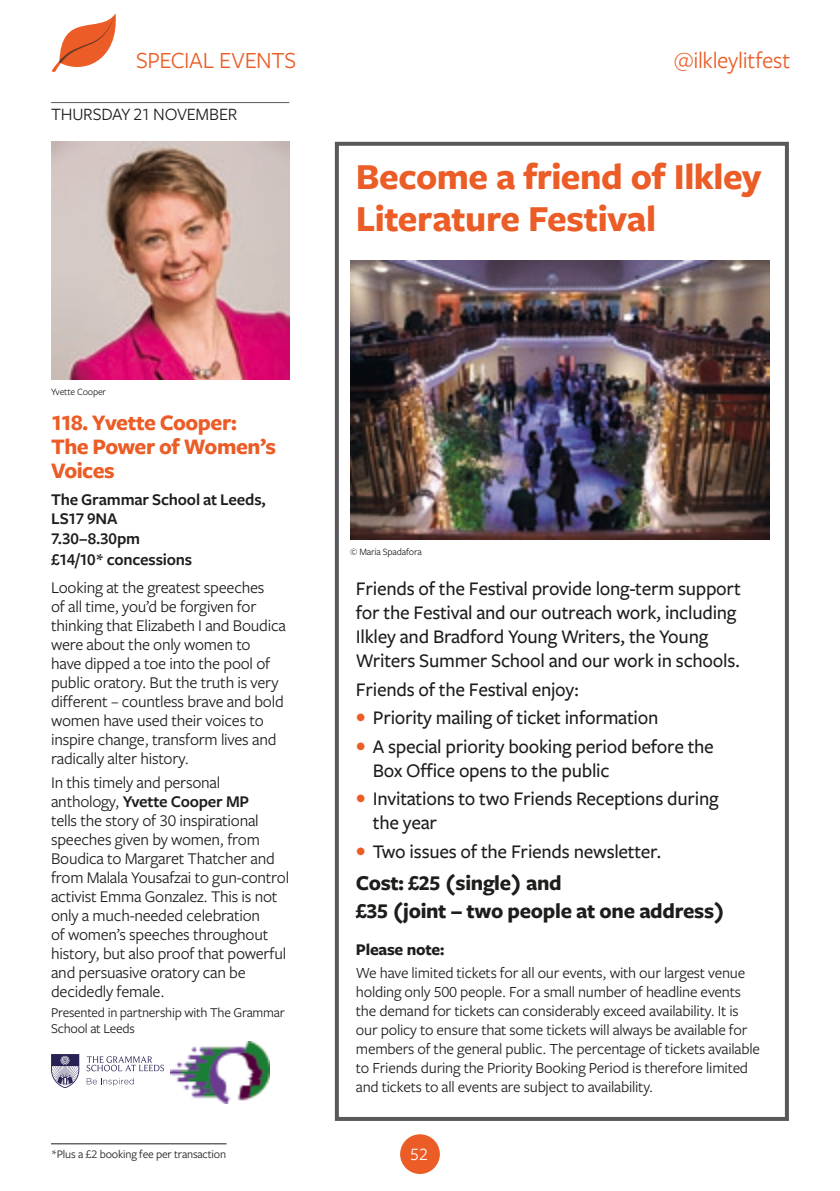
<style>
.page{position:relative;width:840px;height:1191px;background:#fff}
.page>*{position:absolute;margin:0;border:0;box-sizing:border-box;transform-origin:0 0}
.t1{font:700 38px/42px "Freight Sans Pro";letter-spacing:-.015em;color:#eb5c26}
.t2{font:24px "Freight Sans Pro";letter-spacing:-.015em;color:#eb5c26}
.t3{font:700 23px/24px "Freight Sans Pro";letter-spacing:-.025em;color:#eb5c26}
.t4{font:700 22px/28px "Freight Sans Pro";letter-spacing:-.015em;color:#1d1d1b}
.t5{font:500 20px/24px "Freight Sans Pro";letter-spacing:-.015em;color:#1d1d1b}
.t6{font:18px "Freight Sans Pro";letter-spacing:-.015em;color:#1d1d1b}
.t7{font:18px "Freight Sans Pro";color:#fff}
.t8{font:17px/19px "Freight Sans Pro";letter-spacing:-.015em;color:#1d1d1b}
.t9{font:600 17px/20px "Freight Sans Pro";letter-spacing:-.01em;color:#1d1d1b}
.t10{font:700 17px "Freight Sans Pro";letter-spacing:-.015em;color:#1d1d1b}
.t11{font:16px/19px "Freight Sans Pro";letter-spacing:-.015em;color:#1d1d1b}
.t12{font:14px/16px "Freight Sans Pro";letter-spacing:-.02em;color:#1d1d1b}
.t13{font:12px "Freight Sans Pro";letter-spacing:-.015em;color:#1d1d1b}
.t14{font:10px "Freight Sans Pro";letter-spacing:-.015em;color:#1d1d1b}
.s1{font-weight:600}
.s2{color:#eb5c26}
</style>
<div class="page">
<img style="left:51px;top:142px;width:238px;height:238px">
<svg style="left:87px;top:1078px;width:47px;height:7px"></svg>
<svg style="left:51px;top:1054px;width:28px;height:34px"></svg>
<svg style="left:87px;top:1056px;width:77px;height:15px"></svg>
<img style="left:170px;top:1041px;width:99px;height:62px">
<div style="left:334px;top:142px;width:454px;height:979px;border:4px solid #59595b"></div>
<img style="left:350px;top:260px;width:418px;height:279px">
<hr style="left:51px;top:1143px;width:175px;height:1px;background:#1d1d1b">
<svg style="left:51px;top:13px;width:65px;height:59px"></svg>
<div style="left:400px;top:1134px;width:39px;height:40px;background:#eb5c26;border-radius:50%"></div>
<hr style="left:51px;top:102px;width:238px;height:1px;background:#59595b">
<h2 class="t2" style="left:136px;top:44px;width:161px">SPECIAL EVENTS</h2>
<p class="t6" style="left:51px;top:102px;width:187px">THURSDAY 21 NOVEMBER</p>
<h2 class="t2" style="left:673px;top:44px;width:118px">@ilkleylitfest</h2>
<h1 class="t1" style="left:355px;top:154px;width:407px">Become a friend of Ilkley<br>Literature Festival</h1>
<p class="t14" style="left:51px;top:385px;width:57px">Yvette Cooper</p>
<h3 class="t3" style="left:51px;top:409px;width:226px">118. Yvette Cooper:<br>The Power of Women’s<br>Voices</h3>
<p class="t9" style="left:51px;top:489px;width:216px">The Grammar School at Leeds,<br>LS17 9NA<br>7.30–8.30pm<br>£14/10* concessions</p>
<p class="t8" style="left:51px;top:577px;width:236px">Looking at the greatest speeches<br>of all time, you’d be forgiven for thinking that Elizabeth I and Boudica were about the only women to<br>have dipped a toe into the pool of public oratory. But the truth is very different – countless brave and bold women have used their voices to inspire change, transform lives and radically alter history.</p>
<p class="t8" style="left:51px;top:772px;width:239px">In this timely and personal anthology, <span class="s1">Yvette Cooper MP<br></span>tells the story of 30 inspirational speeches given by women, from<br>Boudica to Margaret Thatcher and from Malala Yousafzai to gun-control activist Emma Gonzalez. This is not only a much-needed celebration<br>of women’s speeches throughout history, but also proof that powerful and persuasive oratory can be decidedly female.</p>
<p class="t12" style="left:51px;top:1004px;width:235px">Presented in partnership with The Grammar<br>School at Leeds</p>
<p class="t13" style="left:51px;top:1146px;width:176px">*Plus a £2 booking fee per transaction</p>
<p class="t14" style="left:350px;top:545px;width:73px">© Maria Spadafora</p>
<p class="t5" style="left:355px;top:576px;width:386px">Friends of the Festival provide long-term support for the Festival and our outreach work, including Ilkley and Bradford Young Writers, the Young Writers Summer School and our work in schools.</p>
<p class="t5" style="left:355px;top:676px;width:224px">Friends of the Festival enjoy:</p>
<p class="t5" style="left:355px;top:705px;width:304px"><span class="s2">•</span> Priority mailing of ticket information</p>
<p class="t5" style="left:372px;top:733px;width:342px;text-indent:-17px"><span class="s2">•</span> A special priority booking period before the<br>Box Office opens to the public</p>
<p class="t5" style="left:372px;top:786px;width:347px;text-indent:-17px"><span class="s2">•</span> Invitations to two Friends Receptions during the year</p>
<p class="t5" style="left:355px;top:838px;width:307px"><span class="s2">•</span> Two issues of the Friends newsletter.</p>
<p class="t4" style="left:355px;top:868px;width:370px">Cost: £25 (single) and<br>£35 (joint – two people at one address)</p>
<p class="t10" style="left:355px;top:937px;width:90px">Please note:</p>
<p class="t11" style="left:355px;top:962px;width:405px">We have limited tickets for all our events, with our largest venue holding only 500 people. For a small number of headline events the demand for tickets can considerably exceed availability. It is our policy to ensure that some tickets will always be available for members of the general public. The percentage of tickets available to Friends during the Priority Booking Period is therefore limited and tickets to all events are subject to availability.</p>
<p class="t7" style="left:410px;top:1142px;width:19px">52</p>
</div>
